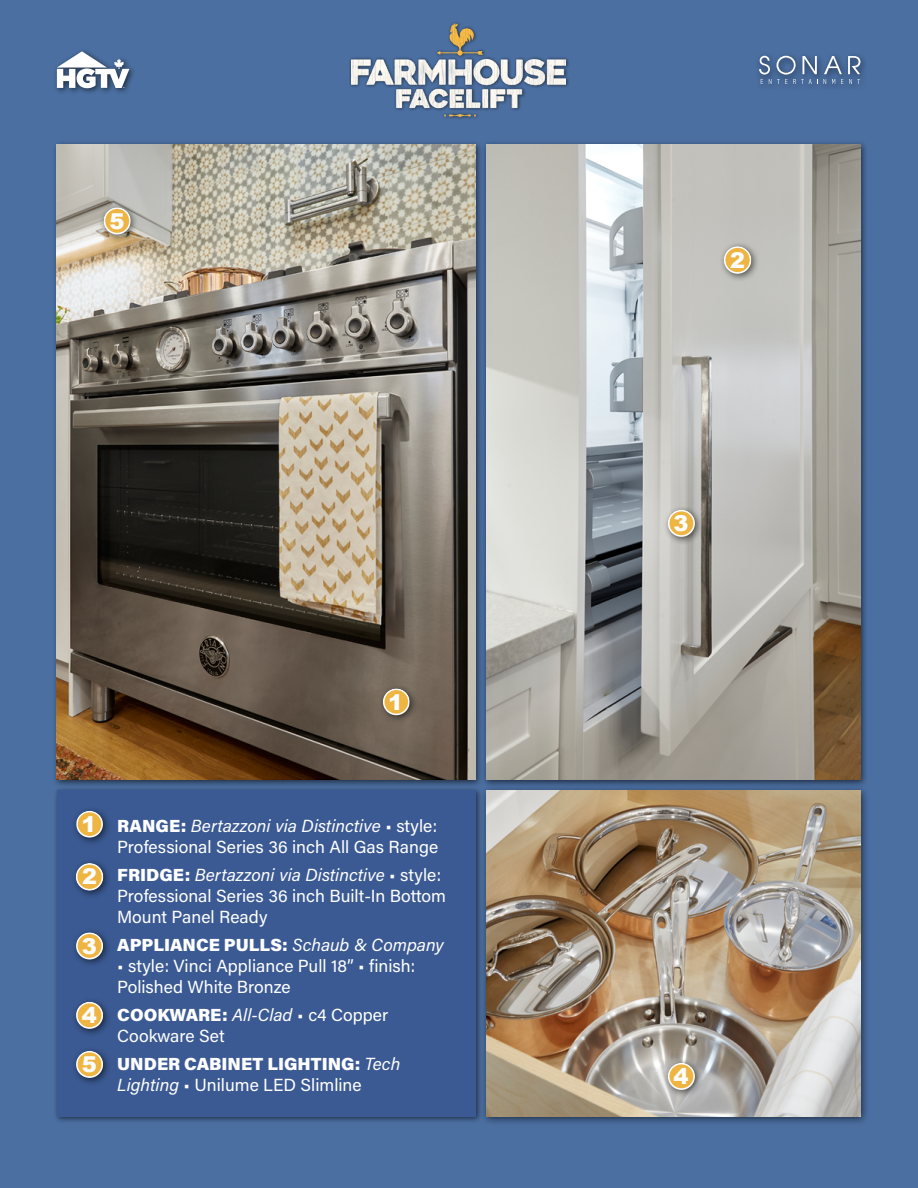
<style>
.page{position:relative;width:918px;height:1188px;background:#4b6fa1}
.page>*{position:absolute;margin:0;border:0;box-sizing:border-box;transform-origin:0 0}
.t1{font:900 21.9px "Arial";color:#fcfdfd}
.t2{font:900 21.6px "Arial";color:#fcfdfd}
.t3{font:17.55px/21px "Acumin Variable Concept";letter-spacing:.02em;color:#fff}
</style>
<div class="page">
<div style="left:53px;top:787px;width:429px;height:337px;background:#000;opacity:.59"></div>
<div style="left:57px;top:791px;width:418px;height:326px;background:#3b5a93"></div>
<div style="left:53px;top:48px;width:84px;height:48px;background:#000;opacity:.59"></div>
<svg style="left:57px;top:51px;width:72px;height:37px"></svg>
<div style="left:349px;top:21px;width:221px;height:99px;background:#000;opacity:.59"></div>
<img style="left:351px;top:23px;width:215px;height:93px">
<div style="left:755px;top:52px;width:113px;height:40px;background:#496c9d"></div>
<svg style="left:759px;top:56px;width:101px;height:28px"></svg>
<div style="left:52px;top:140px;width:431px;height:648px;background:#000;opacity:.59"></div>
<img style="left:57px;top:145px;width:418px;height:635px">
<div style="left:71px;top:806px;width:41px;height:40px;background:#000;opacity:.59"></div>
<svg style="left:76px;top:811px;width:27px;height:27px"></svg>
<div style="left:71px;top:859px;width:41px;height:40px;background:#000;opacity:.59"></div>
<svg style="left:76px;top:863px;width:27px;height:28px"></svg>
<div style="left:71px;top:928px;width:41px;height:40px;background:#000;opacity:.59"></div>
<svg style="left:76px;top:932px;width:27px;height:27px"></svg>
<div style="left:71px;top:997px;width:41px;height:41px;background:#000;opacity:.59"></div>
<svg style="left:76px;top:1002px;width:27px;height:27px"></svg>
<div style="left:482px;top:140px;width:387px;height:648px;background:#000;opacity:.59"></div>
<img style="left:486px;top:145px;width:374px;height:635px">
<div style="left:480px;top:784px;width:390px;height:342px;background:#000;opacity:.59"></div>
<img style="left:486px;top:791px;width:374px;height:326px">
<div style="left:378px;top:684px;width:40px;height:40px;background:#000;opacity:.59"></div>
<svg style="left:383px;top:688px;width:27px;height:27px"></svg>
<div style="left:719px;top:242px;width:41px;height:40px;background:#000;opacity:.59"></div>
<svg style="left:724px;top:246px;width:27px;height:28px"></svg>
<div style="left:663px;top:505px;width:40px;height:41px;background:#000;opacity:.59"></div>
<svg style="left:668px;top:510px;width:27px;height:27px"></svg>
<div style="left:663px;top:1058px;width:40px;height:41px;background:#000;opacity:.59"></div>
<svg style="left:668px;top:1063px;width:27px;height:27px"></svg>
<div style="left:71px;top:1046px;width:41px;height:41px;background:#000;opacity:.59"></div>
<svg style="left:76px;top:1051px;width:27px;height:27px"></svg>
<div style="left:99px;top:203px;width:40px;height:40px;background:#000;opacity:.59"></div>
<svg style="left:104px;top:207px;width:27px;height:27px"></svg>
<p class="t1" style="left:109px;top:205px;width:17px">5</p>
<p class="t2" style="left:388px;top:686px;width:16px">1</p>
<p class="t2" style="left:82px;top:809px;width:16px">1</p>
<p class="t2" style="left:82px;top:861px;width:16px">2</p>
<p class="t1" style="left:82px;top:930px;width:17px">3</p>
<p class="t1" style="left:82px;top:999px;width:17px">4</p>
<p class="t1" style="left:82px;top:1048px;width:17px">5</p>
<p class="t3" style="left:117px;top:814px;width:322px;line-height:21.6px">RANGE: Bertazzoni via Distinctive • style:<br>Professional Series 36 inch All Gas Range</p>
<p class="t3" style="left:117px;top:864px;width:330px">FRIDGE: Bertazzoni via Distinctive • style:<br>Professional Series 36 inch Built-In Bottom<br>Mount Panel Ready</p>
<p class="t3" style="left:117px;top:934px;width:328px">APPLIANCE PULLS: Schaub &amp; Company</p>
<p class="t3" style="left:117px;top:955px;width:299px">• style: Vinci Appliance Pull 18” • finish:<br>Polished White Bronze</p>
<p class="t3" style="left:117px;top:1004px;width:272px">COOKWARE: All-Clad • c4 Copper<br>Cookware Set</p>
<p class="t3" style="left:117px;top:1052px;width:285px">UNDER CABINET LIGHTING: Tech<br>Lighting • Unilume LED Slimline</p>
<p class="t2" style="left:730px;top:244px;width:16px">2</p>
<p class="t1" style="left:674px;top:507px;width:17px">3</p>
<p class="t1" style="left:674px;top:1060px;width:17px">4</p>
</div>
